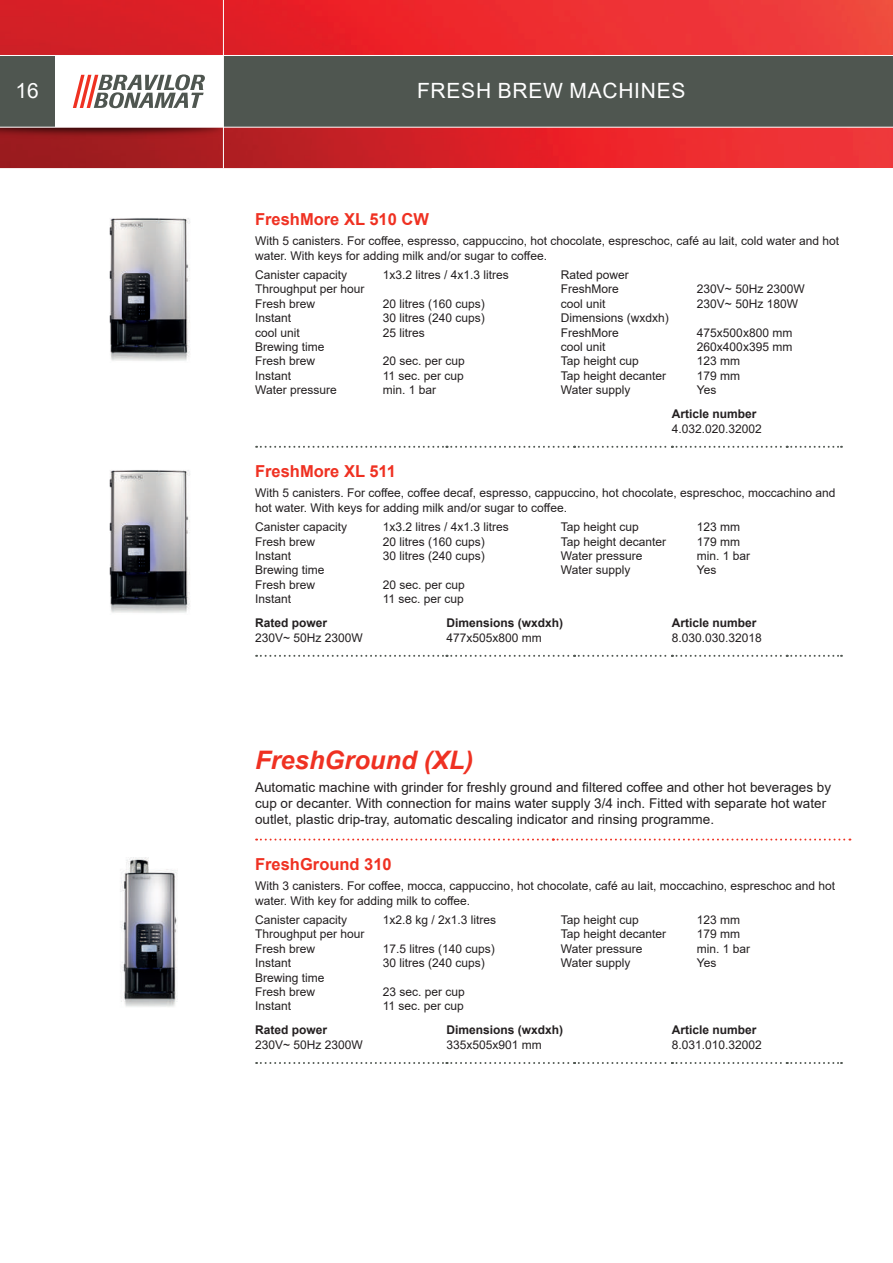
<style>
.page{position:relative;width:893px;height:1263px;background:#fff}
.page>*{position:absolute;margin:0;border:0;box-sizing:border-box;transform-origin:0 0}
.t1{font:italic 700 25.5px "Arial";color:#ef3122}
.t2{font:21px "Arial";letter-spacing:.035em;color:#fff}
.t3{font:700 16.5px "Arial";color:#ef3122}
.t4{font:13.5px/16.2px "Arial";color:#231f20}
.t5{font:12px/14.4px "Arial";color:#231f20}
.t6{font:700 12px "Arial";color:#231f20}
</style>
<div class="page">
<img style="left:0;top:0;width:893px;height:55px">
<img style="left:0;top:128px;width:893px;height:40px">
<img style="left:0;top:107px;width:223px;height:49px">
<div style="left:0;top:55px;width:55px;height:72px;background:#4f5650"></div>
<svg style="left:73px;top:74px;width:132px;height:34px"></svg>
<div style="left:223px;top:55px;width:670px;height:72px;background:#4f5650"></div>
<hr style="left:223px;top:0;width:1px;height:168px;background:#fff">
<hr style="left:0;top:127px;width:893px;height:1px;background:#fff">
<hr style="left:0;top:55px;width:893px;height:1px;background:#fff">
<svg style="left:256px;top:446px;width:586px;height:2px"></svg>
<svg style="left:256px;top:655px;width:586px;height:2px"></svg>
<svg style="left:256px;top:838px;width:594px;height:2px"></svg>
<svg style="left:256px;top:1062px;width:586px;height:2px"></svg>
<img style="left:109px;top:218px;width:81px;height:143px">
<img style="left:109px;top:470px;width:81px;height:143px">
<img style="left:120px;top:858px;width:58px;height:149px">
<h2 class="t2" style="left:16px;top:76px;width:25px">16</h2>
<h2 class="t2" style="left:417px;top:76px;width:167px">Fresh brew machi</h2>
<h2 class="t2" style="left:641px;top:76px;width:46px">nes</h2>
<h3 class="t3" style="left:255px;top:207px;width:175px">FreshMore XL 510 CW</h3>
<p class="t5" style="left:255px;top:234px;width:586px">With 5 canisters. For coffee, espresso, cappuccino, hot chocolate, espreschoc, café au lait, cold water and hot water. With keys for adding milk and/or sugar to coffee.</p>
<p class="t5" style="left:255px;top:267px;width:94px">Canister capacity</p>
<p class="t5" style="left:383px;top:267px;width:128px">1x3.2 litres / 4x1.3 litres</p>
<p class="t5" style="left:255px;top:282px;width:111px">Throughput per hour<br>Fresh brew</p>
<p class="t5" style="left:561px;top:267px;width:70px">Rated power<br>FreshMore</p>
<p class="t5" style="left:697px;top:282px;width:109px">230V~ 50Hz 2300W</p>
<p class="t5" style="left:383px;top:296px;width:104px">20 litres (160 cups)</p>
<p class="t5" style="left:561px;top:296px;width:46px">cool unit</p>
<p class="t5" style="left:697px;top:296px;width:103px">230V~ 50Hz 180W</p>
<p class="t5" style="left:561px;top:311px;width:110px">Dimensions (wxdxh)<br>FreshMore</p>
<p class="t5" style="left:255px;top:311px;width:38px">Instant</p>
<p class="t5" style="left:383px;top:311px;width:104px">30 litres (240 cups)</p>
<p class="t5" style="left:255px;top:325px;width:46px">cool unit</p>
<p class="t5" style="left:383px;top:325px;width:44px">25 litres</p>
<p class="t5" style="left:255px;top:339px;width:71px">Brewing time<br>Fresh brew</p>
<p class="t5" style="left:697px;top:325px;width:97px">475x500x800 mm</p>
<p class="t5" style="left:561px;top:339px;width:46px">cool unit</p>
<p class="t5" style="left:697px;top:339px;width:97px">260x400x395 mm</p>
<p class="t5" style="left:561px;top:354px;width:80px">Tap height cup</p>
<p class="t5" style="left:697px;top:354px;width:45px">123 mm</p>
<p class="t5" style="left:561px;top:368px;width:107px">Tap height decanter</p>
<p class="t5" style="left:697px;top:368px;width:45px">179 mm</p>
<p class="t5" style="left:561px;top:383px;width:71px">Water supply</p>
<p class="t5" style="left:697px;top:383px;width:21px">Yes</p>
<p class="t6" style="left:672px;top:405px;width:86px">Article number</p>
<p class="t5" style="left:672px;top:421px;width:92px">4.032.020.32002</p>
<p class="t5" style="left:383px;top:354px;width:84px">20 sec. per cup</p>
<p class="t5" style="left:255px;top:368px;width:38px">Instant</p>
<p class="t5" style="left:383px;top:368px;width:83px">11 sec. per cup</p>
<p class="t5" style="left:255px;top:383px;width:83px">Water pressure</p>
<p class="t5" style="left:383px;top:383px;width:55px">min. 1 bar</p>
<h3 class="t3" style="left:255px;top:459px;width:142px">FreshMore XL 511</h3>
<p class="t5" style="left:255px;top:486px;width:582px">With 5 canisters. For coffee, coffee decaf, espresso, cappuccino, hot chocolate, espreschoc, moccachino and hot water. With keys for adding milk and/or sugar to coffee.</p>
<p class="t5" style="left:255px;top:520px;width:94px">Canister capacity</p>
<p class="t5" style="left:383px;top:520px;width:128px">1x3.2 litres / 4x1.3 litres</p>
<p class="t5" style="left:255px;top:534px;width:62px">Fresh brew</p>
<p class="t5" style="left:383px;top:534px;width:104px">20 litres (160 cups)</p>
<p class="t5" style="left:255px;top:548px;width:38px">Instant</p>
<p class="t5" style="left:383px;top:548px;width:104px">30 litres (240 cups)</p>
<p class="t5" style="left:255px;top:563px;width:71px">Brewing time<br>Fresh brew</p>
<p class="t5" style="left:561px;top:520px;width:80px">Tap height cup</p>
<p class="t5" style="left:697px;top:520px;width:45px">123 mm</p>
<p class="t5" style="left:561px;top:534px;width:107px">Tap height decanter</p>
<p class="t5" style="left:697px;top:534px;width:45px">179 mm</p>
<p class="t5" style="left:561px;top:548px;width:83px">Water pressure</p>
<p class="t5" style="left:697px;top:548px;width:55px">min. 1 bar</p>
<p class="t5" style="left:561px;top:563px;width:71px">Water supply</p>
<p class="t5" style="left:697px;top:563px;width:21px">Yes</p>
<p class="t5" style="left:383px;top:577px;width:84px">20 sec. per cup</p>
<p class="t5" style="left:255px;top:592px;width:38px">Instant</p>
<p class="t5" style="left:383px;top:592px;width:83px">11 sec. per cup</p>
<p class="t6" style="left:255px;top:614px;width:74px">Rated power</p>
<p class="t6" style="left:446px;top:614px;width:118px">Dimensions (wxdxh)</p>
<p class="t6" style="left:672px;top:614px;width:86px">Article number</p>
<p class="t5" style="left:255px;top:630px;width:109px">230V~ 50Hz 2300W</p>
<p class="t5" style="left:446px;top:630px;width:97px">477x505x800 mm</p>
<p class="t5" style="left:672px;top:630px;width:92px">8.030.030.32018</p>
<h1 class="t1" style="left:255px;top:743px;width:220px">FreshGround (XL)</h1>
<p class="t4" style="left:255px;top:779px;width:577px">Automatic machine with grinder for freshly ground and filtered coffee and other hot beverages by cup or decanter. With connection for mains water supply 3/4 inch. Fitted with separate hot water outlet, plastic drip-tray, automatic descaling indicator and rinsing programme.</p>
<h3 class="t3" style="left:255px;top:852px;width:138px">FreshGround 310</h3>
<p class="t5" style="left:255px;top:879px;width:582px">With 3 canisters. For coffee, mocca, cappuccino, hot chocolate, café au lait, moccachino, espreschoc and hot water. With key for adding milk to coffee.</p>
<p class="t5" style="left:255px;top:912px;width:94px">Canister capacity</p>
<p class="t5" style="left:383px;top:912px;width:115px">1x2.8 kg / 2x1.3 litres</p>
<p class="t5" style="left:255px;top:927px;width:111px">Throughput per hour<br>Fresh brew</p>
<p class="t5" style="left:561px;top:912px;width:80px">Tap height cup</p>
<p class="t5" style="left:697px;top:912px;width:45px">123 mm</p>
<p class="t5" style="left:561px;top:927px;width:107px">Tap height decanter</p>
<p class="t5" style="left:697px;top:927px;width:45px">179 mm</p>
<p class="t5" style="left:561px;top:941px;width:83px">Water pressure</p>
<p class="t5" style="left:697px;top:941px;width:55px">min. 1 bar</p>
<p class="t5" style="left:561px;top:956px;width:71px">Water supply</p>
<p class="t5" style="left:697px;top:956px;width:21px">Yes</p>
<p class="t5" style="left:383px;top:941px;width:114px">17.5 litres (140 cups)</p>
<p class="t5" style="left:255px;top:956px;width:38px">Instant</p>
<p class="t5" style="left:383px;top:956px;width:104px">30 litres (240 cups)</p>
<p class="t5" style="left:255px;top:970px;width:71px">Brewing time<br>Fresh brew</p>
<p class="t5" style="left:383px;top:984px;width:84px">23 sec. per cup</p>
<p class="t5" style="left:255px;top:999px;width:38px">Instant</p>
<p class="t5" style="left:383px;top:999px;width:83px">11 sec. per cup</p>
<p class="t6" style="left:255px;top:1021px;width:74px">Rated power</p>
<p class="t6" style="left:446px;top:1021px;width:118px">Dimensions (wxdxh)</p>
<p class="t6" style="left:672px;top:1021px;width:86px">Article number</p>
<p class="t5" style="left:255px;top:1038px;width:109px">230V~ 50Hz 2300W</p>
<p class="t5" style="left:446px;top:1038px;width:97px">335x505x901 mm</p>
<p class="t5" style="left:672px;top:1038px;width:92px">8.031.010.32002</p>
</div>
